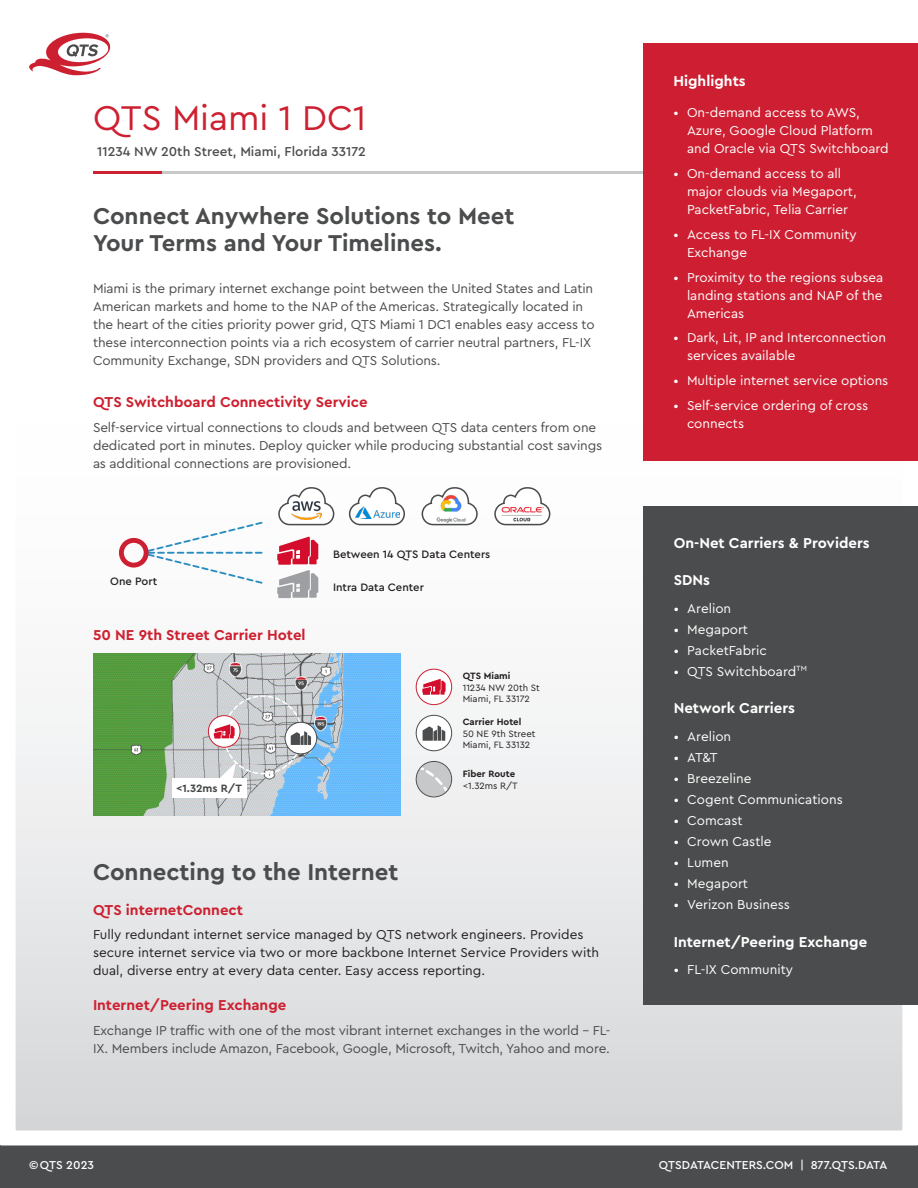
<style>
.page{position:relative;width:918px;height:1188px;background:#fff}
.page>*{position:absolute;margin:0;border:0;box-sizing:border-box;transform-origin:0 0}
.Facility_Header{font:36px "Cera Pro";color:#cd2030}
.t1{font:700 24px/27px "Cera Pro";color:#4b4c4d}
.t2{font:700 15px "Cera Pro";color:#fff}
.Category{font:700 15px "Cera Pro";color:#cd2030}
.Body{font:700 15px "Cera Pro";color:#cd2030}
.Body-2{font:13.5px/18px "Cera Pro";letter-spacing:-.01em;color:#4b4c4d}
.t3{font:13.5px/18px "Cera Pro";color:#fff}
.Body-3{font:13.5px/18px "Cera Pro";color:#231f20}
.Facility_Address{font:500 13.5px "Cera Pro";color:#4b4c4d}
.t4{font:500 12px "Cera Pro";color:#fff}
.t5{font:500 11.25px "Cera Pro";color:#231f20}
.t6{font:700 11.1px "Cera Pro";color:#464748}
.t7{font:9.6px "Cera Pro";color:#231f20}
.t8{font:700 9.6px "Cera Pro";color:#231f20}
</style>
<div class="page">
<div style="left:0;top:1145px;width:918px;height:43px;background:#4b4c4d"></div>
<div style="left:8px;top:8px;width:902px;height:1130px;background:linear-gradient(to bottom,#fff,#e0e1e3)"></div>
<svg style="left:29px;top:33px;width:84px;height:42px"></svg>
<hr style="left:93px;top:171px;width:823px;height:3px;background:#c7c8ca">
<hr style="left:93px;top:171px;width:69px;height:3px;background:#cd2030">
<div style="left:644px;top:43px;width:274px;height:418px;background:#cd1f31"></div>
<div style="left:644px;top:506px;width:274px;height:498px;background:#4b4c4d"></div>
<svg style="left:277px;top:537px;width:41px;height:61px"></svg>
<svg style="left:119px;top:520px;width:145px;height:65px"></svg>
<svg style="left:416px;top:715px;width:36px;height:36px"></svg>
<div style="left:416px;top:715px;width:36px;height:36px;border:1px solid #4b4c4d;border-radius:50%"></div>
<svg style="left:423px;top:725px;width:22px;height:16px"></svg>
<svg style="left:417px;top:762px;width:34px;height:35px"></svg>
<div style="left:416px;top:761px;width:36px;height:36px;border:1px solid #4b4c4d;border-radius:50%"></div>
<div style="left:416px;top:669px;width:36px;height:36px;background:#fff;border-radius:50%"></div>
<div style="left:416px;top:669px;width:36px;height:36px;border:1px solid #cd1f31;border-radius:50%"></div>
<svg style="left:422px;top:679px;width:24px;height:16px"></svg>
<img style="left:93px;top:654px;width:308px;height:162px">
<svg style="left:285px;top:722px;width:32px;height:32px"></svg>
<div style="left:285px;top:722px;width:32px;height:32px;border:1px solid #4b4c4d;border-radius:50%"></div>
<svg style="left:208px;top:716px;width:32px;height:31px"></svg>
<div style="left:208px;top:715px;width:32px;height:33px;border:1px solid #cd1f31;border-radius:50%"></div>
<div style="left:173px;top:778px;width:74px;height:20px;background:#fff"></div>
<svg style="left:214px;top:695px;width:97px;height:84px;background:#c3c3ca"></svg>
<svg style="left:277px;top:486px;width:58px;height:40px"></svg>
<img style="left:291px;top:502px;width:30px;height:18px">
<svg style="left:348px;top:486px;width:58px;height:40px"></svg>
<img style="left:355px;top:506px;width:44px;height:13px">
<svg style="left:421px;top:486px;width:57px;height:40px"></svg>
<img style="left:433px;top:489px;width:37px;height:37px">
<svg style="left:494px;top:486px;width:57px;height:40px"></svg>
<img style="left:501px;top:506px;width:42px;height:15px">
<p class="Facility_Header" style="left:93px;top:94px;width:275px">QTS Miami 1 DC1</p>
<p class="Facility_Address" style="left:97px;top:143px;width:270px">11234 NW 20th Street, Miami, Florida 33172</p>
<p class="t1" style="left:93px;top:201px;width:423px">Connect Anywhere Solutions to Meet<br>Your Terms and Your Timelines.</p>
<p class="Body-2" style="left:93px;top:279px;width:503px">Miami is the primary internet exchange point between the United States and Latin American markets and home to the NAP of the Americas. Strategically located in the heart of the cities priority power grid, QTS Miami 1 DC1 enables easy access to these interconnection points via a rich ecosystem of carrier neutral partners, FL-IX Community Exchange, SDN providers and QTS Solutions.</p>
<p class="Category" style="left:93px;top:392px;width:276px">QTS Switchboard Connectivity Service</p>
<p class="Body-2" style="left:93px;top:417px;width:511px">Self-service virtual connections to clouds and between QTS data centers from one dedicated port in minutes. Deploy quicker while producing substantial cost savings as additional connections are provisioned.</p>
<p class="t5" style="left:110px;top:574px;width:48px">One Port</p>
<p class="Body" style="left:93px;top:625px;width:214px">50 NE 9th Street Carrier Hotel</p>
<p class="t6" style="left:176px;top:781px;width:67px">&lt;1.32ms R/T</p>
<p class="t5" style="left:333px;top:547px;width:159px">Between 14 QTS Data Centers</p>
<p class="t5" style="left:333px;top:580px;width:92px">Intra Data Center</p>
<p class="t8" style="left:463px;top:670px;width:49px">QTS Miami</p>
<p class="t7" style="left:463px;top:681px;width:79px">11234 NW 20th St</p>
<p class="t7" style="left:463px;top:693px;width:69px">Miami, FL 33172</p>
<p class="t8" style="left:463px;top:716px;width:60px">Carrier Hotel</p>
<p class="t7" style="left:463px;top:727px;width:74px">50 NE 9th Street</p>
<p class="t7" style="left:463px;top:739px;width:69px">Miami, FL 33132</p>
<p class="t8" style="left:463px;top:768px;width:54px">Fiber Route</p>
<p class="t7" style="left:463px;top:779px;width:57px">&lt;1.32ms R/T</p>
<p class="t1" style="left:93px;top:858px;width:307px">Connecting to the Internet</p>
<p class="Category" style="left:93px;top:900px;width:152px">QTS internetConnect</p>
<p class="Body-3" style="left:93px;top:925px;width:508px">Fully redundant internet service managed by QTS network engineers. Provides secure internet service via two or more backbone Internet Service Providers with dual, diverse entry at every data center. Easy access reporting.</p>
<p class="Category" style="left:93px;top:995px;width:195px">Internet/Peering Exchange</p>
<p class="Body-2" style="left:93px;top:1021px;width:519px">Exchange IP traffic with one of the most vibrant internet exchanges in the world - FL-<br>IX. Members include Amazon, Facebook, Google, Microsoft, Twitch, Yahoo and more.</p>
<p class="t2" style="left:674px;top:71px;width:74px">Highlights</p>
<p class="t3" style="left:687px;top:103px;width:203px;text-indent:-14px">• On-demand access to AWS,<br>Azure, Google Cloud Platform and Oracle via QTS Switchboard</p>
<p class="t3" style="left:687px;top:164px;width:171px;text-indent:-14px">• On-demand access to all major clouds via Megaport,<br>PacketFabric, Telia Carrier</p>
<p class="t3" style="left:687px;top:225px;width:171px;text-indent:-14px">• Access to FL-IX Community<br>Exchange</p>
<p class="t3" style="left:687px;top:268px;width:198px;text-align:justify;text-indent:-14px">• Proximity to the regions subsea landing stations and NAP of the Americas</p>
<p class="t3" style="left:687px;top:328px;width:201px;text-indent:-14px">• Dark, Lit, IP and Interconnection services available</p>
<p class="t3" style="left:674px;top:371px;width:216px">• Multiple internet service options</p>
<p class="t3" style="left:687px;top:396px;width:183px;text-indent:-14px">• Self-service ordering of cross connects</p>
<p class="t2" style="left:674px;top:533px;width:197px">On-Net Carriers &amp; Providers</p>
<p class="t2" style="left:674px;top:570px;width:38px">SDNs</p>
<p class="t3" style="left:674px;top:599px;width:59px">• Arelion</p>
<p class="t3" style="left:674px;top:620px;width:76px">• Megaport</p>
<p class="t3" style="left:674px;top:641px;width:95px">• PacketFabric</p>
<p class="t3" style="left:674px;top:662px;width:135px">• QTS Switchboard<sup>TM</sup></p>
<p class="t2" style="left:674px;top:698px;width:123px">Network Carriers</p>
<p class="t3" style="left:674px;top:727px;width:59px">• Arelion</p>
<p class="t3" style="left:674px;top:748px;width:45px">• AT&amp;T</p>
<p class="t3" style="left:674px;top:769px;width:79px">• Breezeline</p>
<p class="t3" style="left:674px;top:790px;width:171px">• Cogent Communications</p>
<p class="t3" style="left:674px;top:811px;width:70px">• Comcast</p>
<p class="t3" style="left:674px;top:832px;width:99px">• Crown Castle</p>
<p class="t3" style="left:674px;top:853px;width:56px">• Lumen</p>
<p class="t3" style="left:674px;top:874px;width:76px">• Megaport</p>
<p class="t3" style="left:674px;top:895px;width:118px">• Verizon Business</p>
<p class="t2" style="left:674px;top:932px;width:195px">Internet/Peering Exchange</p>
<p class="t3" style="left:674px;top:960px;width:121px">• FL-IX Community</p>
<p class="t4" style="left:29px;top:1157px;width:66px">©QTS 2023</p>
<p class="t4" style="left:659px;top:1157px;width:230px">QTSDATACENTERS.COM | 877.QTS.DATA</p>
</div>
